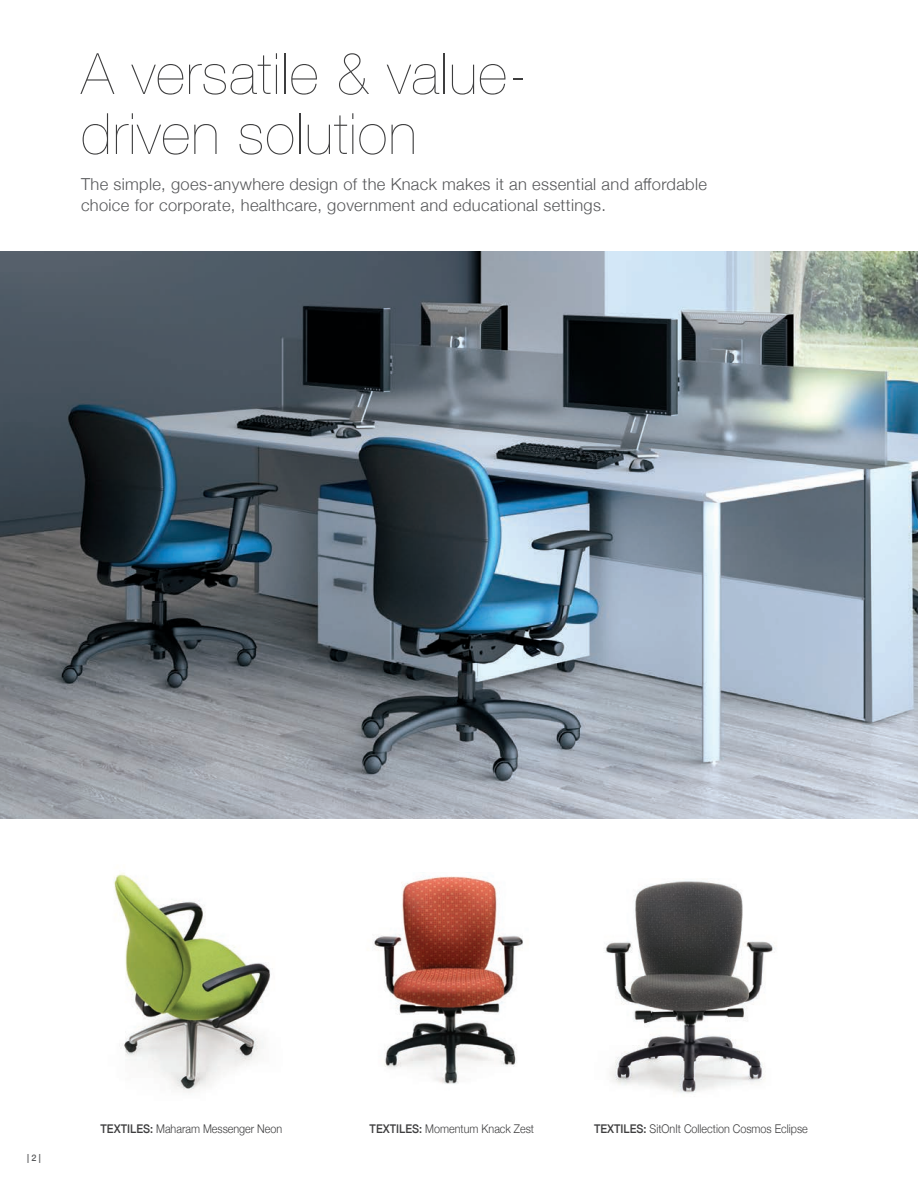
<style>
.page{position:relative;width:918px;height:1188px;background:#fff}
.page>*{position:absolute;margin:0;border:0;box-sizing:border-box;transform-origin:0 0}
.t1{font:200 57px/60px "Helvetica Neue";letter-spacing:.02em;color:#3e3e3f}
.t2{font:300 16.5px/21px "Helvetica Neue";letter-spacing:.02em;color:#57585a}
.t3{font:300 12px "Helvetica Neue";color:#3e3e3f;scale:.9 1}
.t4{font:500 9px "Helvetica Neue";color:#57585a}
.s1{font-weight:500}
</style>
<div class="page">
<img style="left:0;top:252px;width:918px;height:567px">
<img style="left:113px;top:873px;width:158px;height:219px">
<img style="left:374px;top:876px;width:149px;height:208px">
<img style="left:605px;top:881px;width:170px;height:213px">
<p class="t1" style="left:81px;top:42px;width:448px">A versatile &amp; value&shy;driven solution</p>
<p class="t2" style="left:81px;top:172px;width:628px">The simple, goes-anywhere design of the Knack makes it an essential and affordable choice for corporate, healthcare, government and educational settings.</p>
<p class="t4" style="left:27px;top:1151px;width:15px">| 2 |</p>
<p class="t3" style="left:101px;top:1119px;width:203px"><span class="s1">TEXTILES:</span> Maharam Messenger Neon</p>
<p class="t3" style="left:370px;top:1119px;width:184px"><span class="s1">TEXTILES:</span> Momentum Knack Zest</p>
<p class="t3" style="left:594px;top:1119px;width:239px"><span class="s1">TEXTILES:</span> SitOnIt Collection Cosmos Eclipse</p>
</div>
